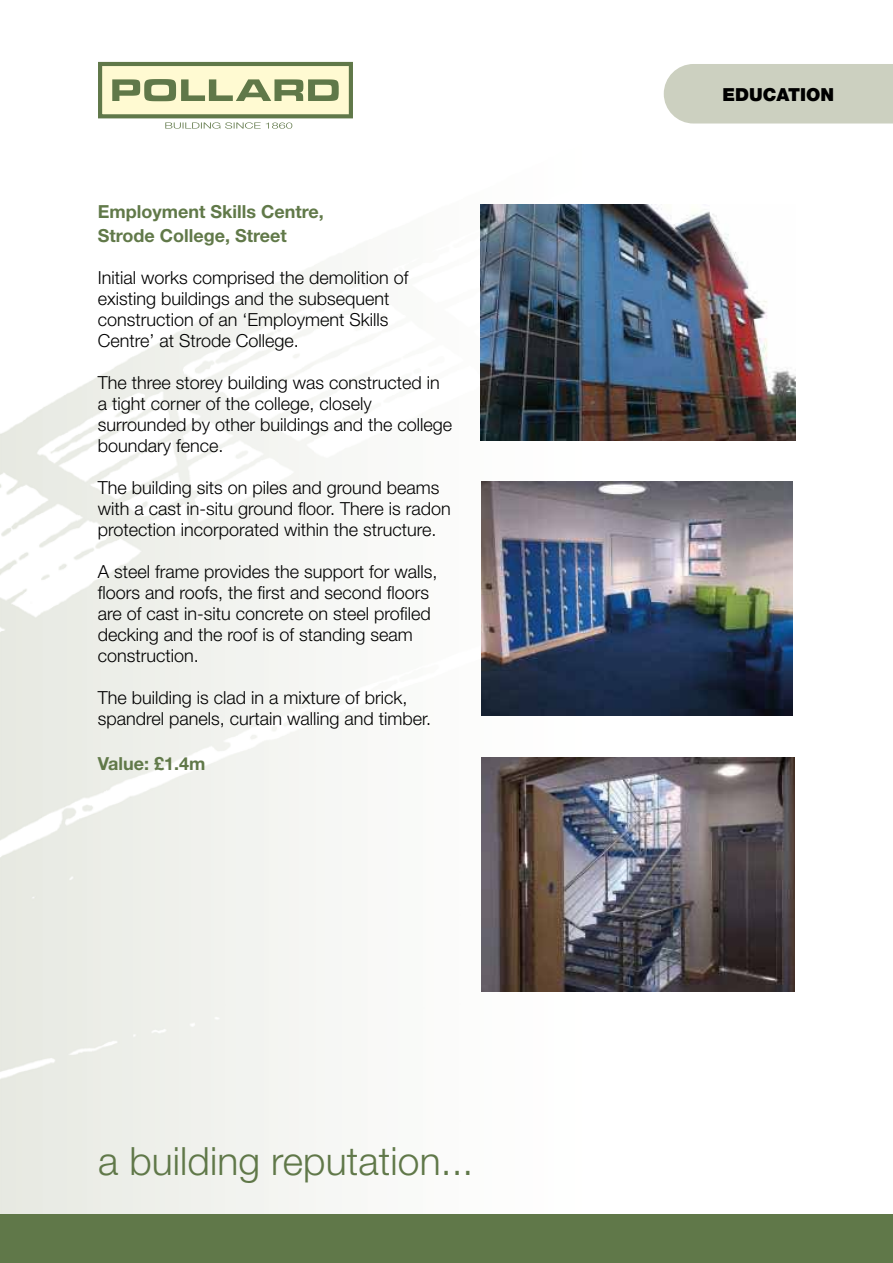
<style>
.page{position:relative;width:893px;height:1263px;background:#fff}
.page>*{position:absolute;margin:0;border:0;box-sizing:border-box;transform-origin:0 0}
.t1{font:300 39px "Helvetica Neue LT";letter-spacing:.005em;color:#607849}
.t2{font:300 18px/21px "Helvetica Neue LT";color:#000}
.t3{font:700 18px/24px "Helvetica Neue LT";color:#617949}
.t4{font:900 18px "Helvetica Neue LT";color:#000}
</style>
<div class="page">
<img style="left:0;top:61px;width:893px;height:1154px">
<svg style="left:98px;top:62px;width:255px;height:67px;background:#ccd1ad"></svg>
<div style="left:664px;top:64px;width:229px;height:60px;background:#ccd0c0"></div>
<div style="left:0;top:1215px;width:893px;height:48px;background:#607849"></div>
<img style="left:480px;top:204px;width:315px;height:236px">
<img style="left:481px;top:482px;width:312px;height:233px">
<img style="left:481px;top:757px;width:313px;height:234px">
<p class="t3" style="left:98px;top:199px;width:227px">Employment Skills Centre,<br>Strode College, Street</p>
<p class="t2" style="left:98px;top:267px;width:312px">Initial works comprised the demolition of existing buildings and the subsequent construction of an ‘Employment Skills Centre’ at Strode College.</p>
<p class="t2" style="left:98px;top:372px;width:356px">The three storey building was constructed in a tight corner of the college, closely surrounded by other buildings and the college boundary fence.</p>
<p class="t2" style="left:98px;top:477px;width:355px">The building sits on piles and ground beams with a cast in-situ ground floor. There is radon protection incorporated within the structure.</p>
<p class="t2" style="left:98px;top:561px;width:341px">A steel frame provides the support for walls, floors and roofs, the first and second floors are of cast in-situ concrete on steel profiled decking and the roof is of standing seam construction.</p>
<p class="t2" style="left:98px;top:687px;width:335px">The building is clad in a mixture of brick, spandrel panels, curtain walling and timber.</p>
<p class="t3" style="left:98px;top:751px;width:109px">Value: £1.4m</p>
<h1 class="t1" style="left:98px;top:1137px;width:377px">a building reputation...</h1>
<p class="t4" style="left:722px;top:83px;width:113px">EDUCATION</p>
</div>
